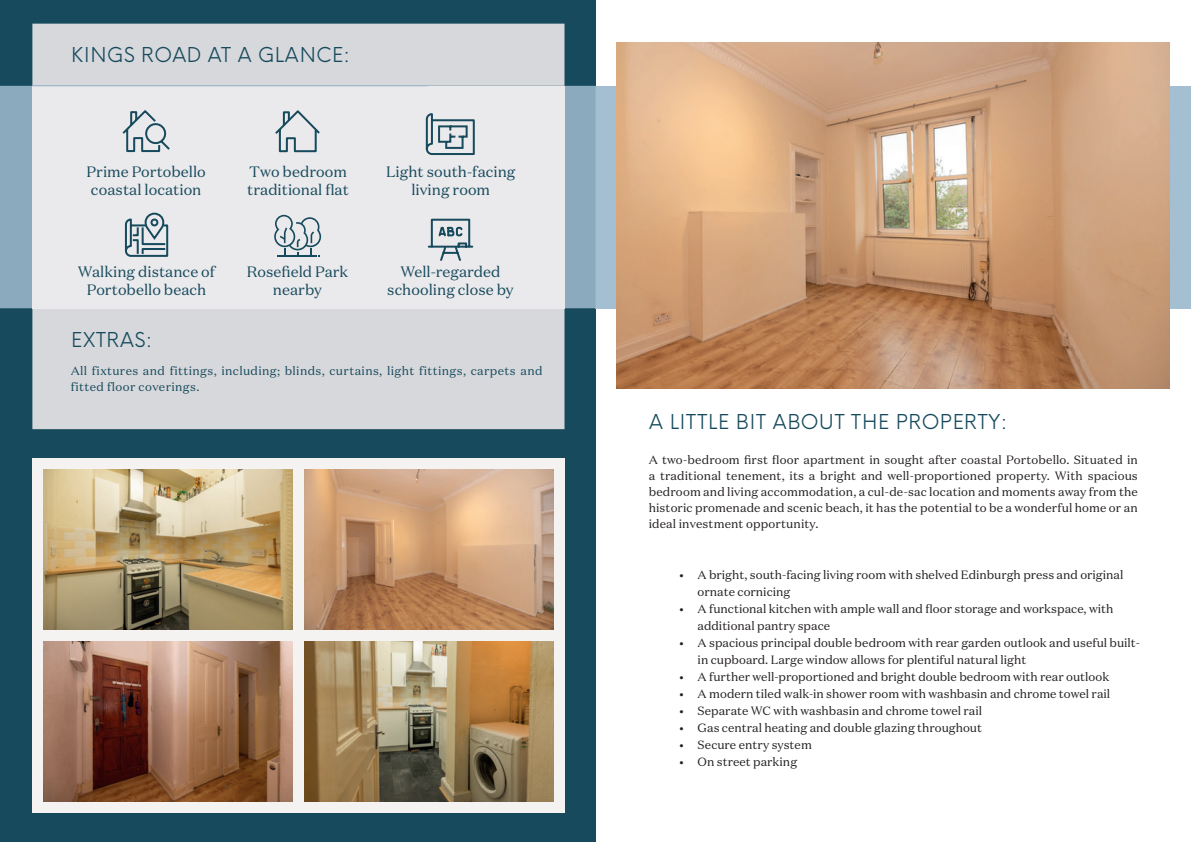
<style>
.page{position:relative;width:1191px;height:842px;background:#fff}
.page>*{position:absolute;margin:0;border:0;box-sizing:border-box;transform-origin:0 0}
.t1{font:20px "Coulters Neue Einstellung";letter-spacing:.01em;color:#164a5c}
.t2{font:15px/18px "Domaine Text";color:#164a5c;text-align:center}
.t3{font:12px/16px "Domaine Text";color:#231f20}
.t4{font:12px/16px "Domaine Text";letter-spacing:.03em;color:#164a5c}
</style>
<div class="page">
<div style="left:0;top:0;width:595px;height:842px;background:#164a5c"></div>
<img style="left:303px;top:641px;width:251px;height:161px">
<img style="left:43px;top:469px;width:250px;height:161px">
<img style="left:43px;top:641px;width:250px;height:161px">
<img style="left:303px;top:469px;width:251px;height:161px">
<div style="left:293px;top:458px;width:10px;height:355px;background:#f5f2f2"></div>
<div style="left:32px;top:458px;width:11px;height:355px;background:#f5f2f2"></div>
<div style="left:554px;top:458px;width:10px;height:355px;background:#f5f2f2"></div>
<div style="left:32px;top:458px;width:532px;height:11px;background:#f5f2f2"></div>
<div style="left:32px;top:802px;width:532px;height:11px;background:#f5f2f2"></div>
<div style="left:32px;top:630px;width:532px;height:11px;background:#f5f2f2"></div>
<div style="left:595px;top:86px;width:596px;height:222px;background:#a4bed2"></div>
<div style="left:0;top:86px;width:595px;height:222px;background:#8caabe"></div>
<img style="left:617px;top:42px;width:552px;height:346px">
<div style="left:32px;top:24px;width:532px;height:405px;background:#d7d8dc"></div>
<div style="left:32px;top:86px;width:532px;height:222px;background:#eae9ec"></div>
<svg style="left:274px;top:215px;width:47px;height:42px"></svg>
<svg style="left:124px;top:212px;width:45px;height:45px"></svg>
<svg style="left:122px;top:110px;width:48px;height:43px"></svg>
<svg style="left:425px;top:113px;width:50px;height:42px"></svg>
<svg style="left:427px;top:218px;width:47px;height:43px"></svg>
<hr style="left:32px;top:85px;width:396px;height:1px;background:#9bb8ce">
<svg style="left:275px;top:110px;width:45px;height:43px"></svg>
<h1 class="t1" style="left:71px;top:37px;width:281px">KINGS ROAD AT A GLANCE:</h1>
<p class="t2" style="left:87px;top:162px;width:121px;text-align:left">Prime Portobello coastal location</p>
<p class="t2" style="left:247px;top:163px;width:103px;text-align:left">Two bedroom traditional flat</p>
<p class="t2" style="left:386px;top:163px;width:131px">Light south-facing living room</p>
<p class="t2" style="left:247px;top:263px;width:103px">Rosefield Park nearby</p>
<p class="t2" style="left:387px;top:263px;width:128px">Well-regarded schooling close by</p>
<p class="t2" style="left:78px;top:263px;width:139px">Walking distance of<br>Portobello beach</p>
<h1 class="t1" style="left:71px;top:322px;width:83px">EXTRAS:</h1>
<p class="t4" style="left:71px;top:362px;width:473px">All fixtures and fittings, including; blinds, curtains, light fittings, carpets and fitted floor coverings.</p>
<h1 class="t1" style="left:649px;top:405px;width:360px">A LITTLE BIT ABOUT THE PROPERTY:</h1>
<p class="t3" style="left:648px;top:452px;width:491px;text-align:justify">A two-bedroom first floor apartment in sought after coastal Portobello. Situated in a traditional tenement, its a bright and well-proportioned property. With spacious bedroom and living accommodation, a cul-de-sac location and moments away from the historic promenade and scenic beach, it has the potential to be a wonderful home or an ideal investment opportunity.</p>
<p class="t3" style="left:697px;top:566px;width:427px;line-height:17px;text-indent:-18px">• A bright, south-facing living room with shelved Edinburgh press and original ornate cornicing</p>
<p class="t3" style="left:697px;top:600px;width:417px;line-height:17px;text-indent:-18px">• A functional kitchen with ample wall and floor storage and workspace, with additional pantry space</p>
<p class="t3" style="left:697px;top:634px;width:444px;line-height:17px;text-indent:-18px">• A spacious principal double bedroom with rear garden outlook and useful built&shy;in cupboard. Large window allows for plentiful natural light</p>
<p class="t3" style="left:679px;top:669px;width:431px">• A further well-proportioned and bright double bedroom with rear outlook</p>
<p class="t3" style="left:679px;top:686px;width:432px">• A modern tiled walk-in shower room with washbasin and chrome towel rail</p>
<p class="t3" style="left:679px;top:703px;width:304px">• Separate WC with washbasin and chrome towel rail</p>
<p class="t3" style="left:679px;top:720px;width:304px">• Gas central heating and double glazing throughout</p>
<p class="t3" style="left:679px;top:737px;width:134px">• Secure entry system</p>
<p class="t3" style="left:679px;top:754px;width:119px">• On street parking</p>
</div>
